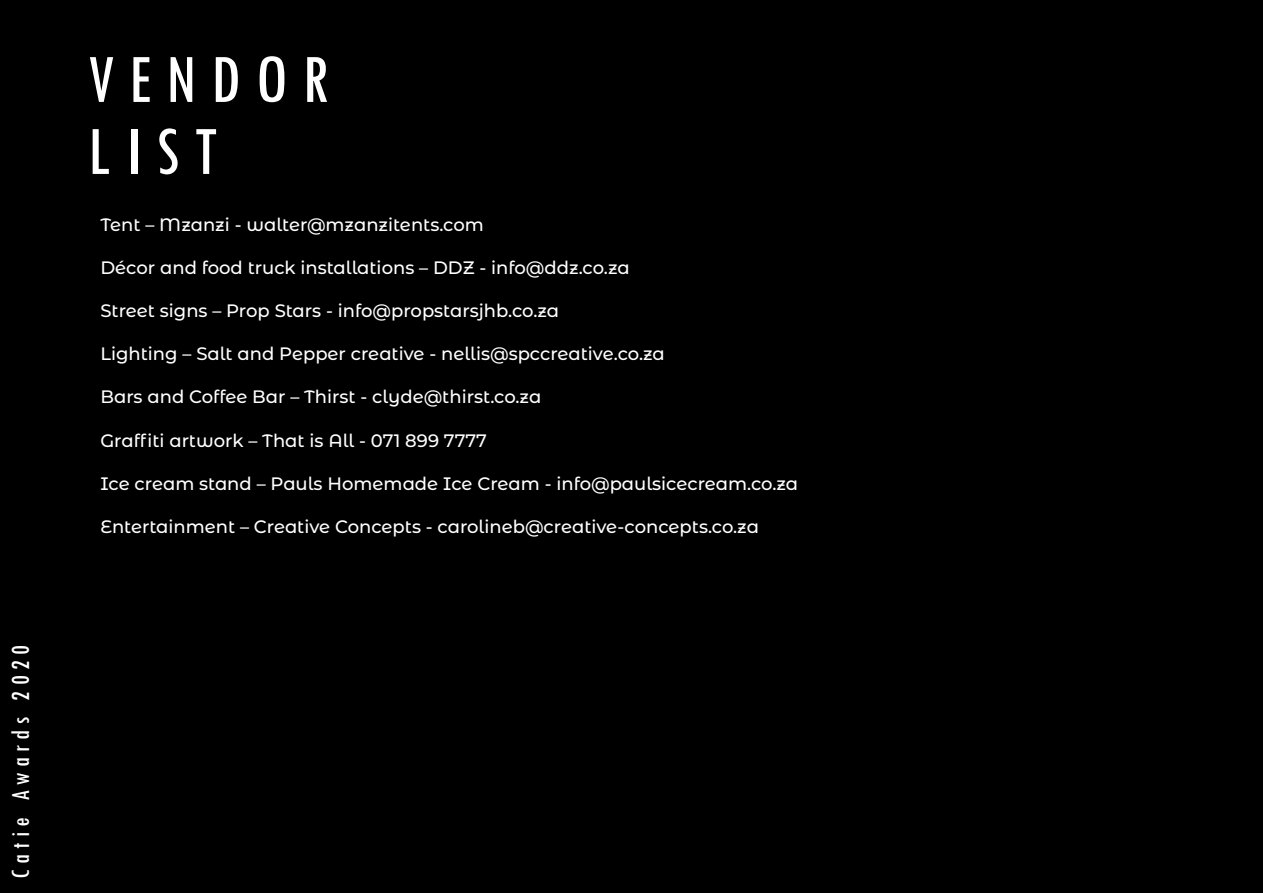
<style>
.page{position:relative;width:1263px;height:893px;background:#fff}
.page>*{position:absolute;margin:0;border:0;box-sizing:border-box;transform-origin:0 0}
.t1{font:condensed 72px/72px "Tw Cen";letter-spacing:.2em;color:#fff}
.t2{font:condensed 27px "Tw Cen";letter-spacing:.2em;color:#fff}
.t3{font:500 18px "Montserrat Alternates";color:#fff}
</style>
<div class="page">
<div style="left:0;top:1px;width:1263px;height:892px;background:#000"></div>
<h2 class="t2" style="left:4px;top:879px;width:236px;rotate:-90deg">Catie Awards 2020</h2>
<h1 class="t1" style="left:88px;top:42px;width:242px">VENDOR<br>LIST</h1>
<p class="t3" style="left:100px;top:212px;width:385px">Tent – Mzanzi - walter@mzanzitents.com</p>
<p class="t3" style="left:100px;top:255px;width:531px">Décor and food truck installations – DDZ - info@ddz.co.za</p>
<p class="t3" style="left:100px;top:298px;width:460px">Street signs – Prop Stars - info@propstarsjhb.co.za</p>
<p class="t3" style="left:100px;top:341px;width:566px">Lighting – Salt and Pepper creative - nellis@spccreative.co.za</p>
<p class="t3" style="left:100px;top:384px;width:442px">Bars and Coffee Bar – Thirst - clyde@thirst.co.za</p>
<p class="t3" style="left:100px;top:428px;width:388px">Graffiti artwork – That is All - 071 899 7777</p>
<p class="t3" style="left:100px;top:471px;width:699px">Ice cream stand – Pauls Homemade Ice Cream - info@paulsicecream.co.za</p>
<p class="t3" style="left:100px;top:514px;width:660px">Entertainment – Creative Concepts - carolineb@creative-concepts.co.za</p>
</div>
